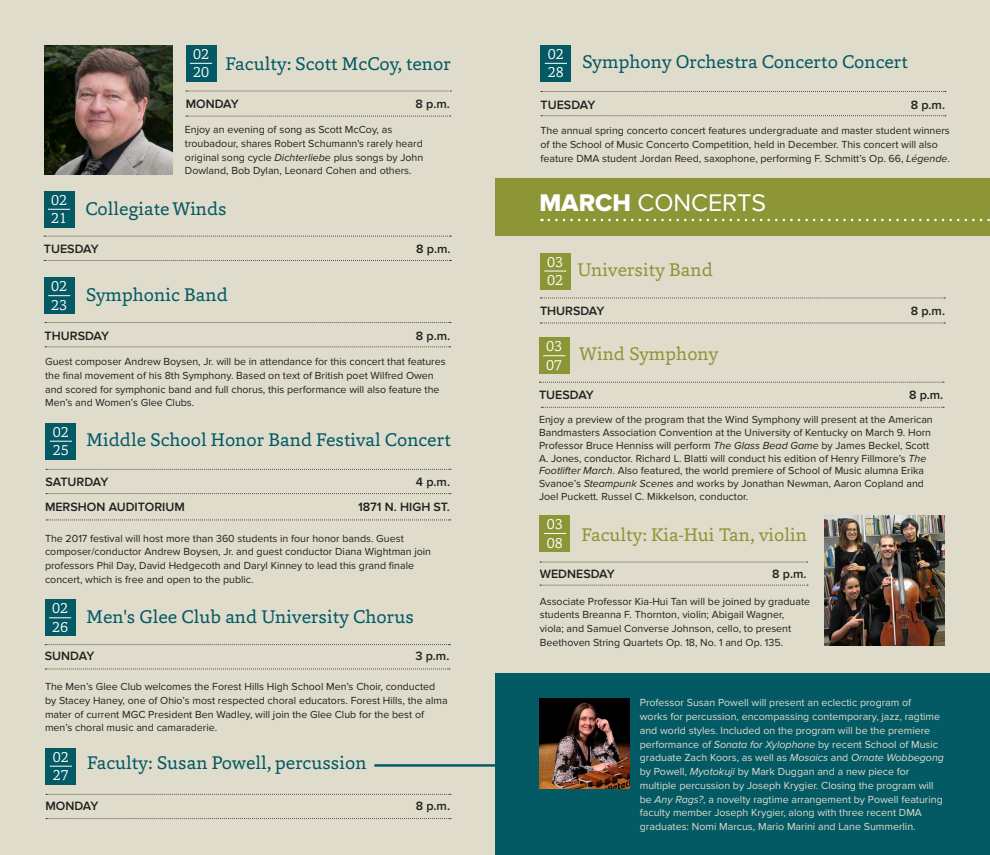
<style>
.page{position:relative;width:990px;height:855px;background:#e0dccb}
.page>*{position:absolute;margin:0;border:0;box-sizing:border-box;transform-origin:0 0}
.t1{font:25px "Proxima Nova";color:#fff}
.t2{font:18.75px "Capita";color:#035a64}
.t3{font:18.75px "Capita";color:#8d9637}
.t4{font:300 15px "Capita";color:#fff}
.t5{font:600 12.5px "Proxima Nova";color:#231f20}
.Note_Level_3{font:10.62px/13.8px "Proxima Nova";color:#231f20}
.t6{font:10.62px/13.8px "Proxima Nova";color:#e0dccb}
.s1{font-style:italic}
.s2{font-family:"Proxima Nova Extrabld"}
</style>
<div class="page">
<div style="left:495px;top:673px;width:495px;height:182px;background:#035a64"></div>
<svg style="left:541px;top:91px;width:405px;height:1px"></svg>
<svg style="left:541px;top:115px;width:405px;height:1px"></svg>
<div style="left:541px;top:45px;width:30px;height:36px;background:#035a64"></div>
<svg style="left:545px;top:63px;width:22px;height:1px"></svg>
<svg style="left:44px;top:236px;width:407px;height:1px"></svg>
<svg style="left:44px;top:260px;width:407px;height:1px"></svg>
<div style="left:44px;top:191px;width:30px;height:36px;background:#035a64"></div>
<svg style="left:48px;top:209px;width:22px;height:1px"></svg>
<svg style="left:45px;top:322px;width:406px;height:1px"></svg>
<svg style="left:45px;top:347px;width:406px;height:1px"></svg>
<div style="left:44px;top:278px;width:30px;height:36px;background:#035a64"></div>
<svg style="left:48px;top:295px;width:22px;height:1px"></svg>
<img style="left:45px;top:45px;width:128px;height:129px">
<svg style="left:186px;top:116px;width:265px;height:1px"></svg>
<svg style="left:186px;top:91px;width:265px;height:1px"></svg>
<div style="left:186px;top:45px;width:30px;height:36px;background:#035a64"></div>
<svg style="left:190px;top:63px;width:22px;height:1px"></svg>
<svg style="left:46px;top:469px;width:405px;height:1px"></svg>
<svg style="left:46px;top:493px;width:405px;height:1px"></svg>
<div style="left:46px;top:423px;width:30px;height:36px;background:#035a64"></div>
<svg style="left:50px;top:441px;width:22px;height:1px"></svg>
<svg style="left:46px;top:520px;width:405px;height:1px"></svg>
<svg style="left:45px;top:644px;width:405px;height:1px"></svg>
<svg style="left:45px;top:669px;width:405px;height:1px"></svg>
<div style="left:45px;top:600px;width:30px;height:36px;background:#035a64"></div>
<svg style="left:49px;top:618px;width:22px;height:1px"></svg>
<svg style="left:46px;top:794px;width:405px;height:1px"></svg>
<svg style="left:46px;top:818px;width:405px;height:1px"></svg>
<div style="left:46px;top:748px;width:30px;height:36px;background:#035a64"></div>
<svg style="left:50px;top:766px;width:22px;height:1px"></svg>
<img style="left:539px;top:698px;width:90px;height:90px">
<div style="left:495px;top:179px;width:495px;height:57px;background:#8d9637"></div>
<svg style="left:542px;top:219px;width:448px;height:2px"></svg>
<svg style="left:540px;top:323px;width:405px;height:1px"></svg>
<svg style="left:540px;top:298px;width:405px;height:1px"></svg>
<div style="left:540px;top:253px;width:30px;height:36px;background:#8d9637"></div>
<svg style="left:544px;top:271px;width:22px;height:1px"></svg>
<svg style="left:541px;top:407px;width:403px;height:1px"></svg>
<svg style="left:539px;top:382px;width:405px;height:1px"></svg>
<div style="left:539px;top:338px;width:31px;height:36px;background:#8d9637"></div>
<svg style="left:543px;top:355px;width:22px;height:1px"></svg>
<div style="left:540px;top:515px;width:30px;height:37px;background:#8d9637"></div>
<svg style="left:544px;top:533px;width:22px;height:1px"></svg>
<svg style="left:540px;top:562px;width:267px;height:1px"></svg>
<svg style="left:540px;top:585px;width:268px;height:1px"></svg>
<img style="left:824px;top:515px;width:121px;height:131px">
<hr style="left:374px;top:764px;width:138px;height:3px;background:#035a64">
<p class="t4" style="left:193px;top:44px;width:18px">02</p>
<p class="t4" style="left:193px;top:62px;width:18px">20</p>
<p class="t2" style="left:226px;top:51px;width:227px">Faculty: Scott McCoy, tenor</p>
<p class="t5" style="left:186px;top:97px;width:54px">MONDAY</p>
<p class="t5" style="left:416px;top:97px;width:36px">8 p.m.</p>
<p class="t4" style="left:51px;top:190px;width:18px">02</p>
<p class="t4" style="left:51px;top:208px;width:18px">21</p>
<p class="Note_Level_3" style="left:185px;top:123px;width:240px">Enjoy an evening of song as Scott McCoy, as troubadour, shares Robert Schumann's rarely heard original song cycle <span class="s1">Dichterliebe</span> plus songs by John Dowland, Bob Dylan, Leonard Cohen and others.</p>
<p class="t2" style="left:86px;top:196px;width:143px">Collegiate Winds</p>
<p class="t5" style="left:44px;top:241px;width:56px">TUESDAY</p>
<p class="t5" style="left:416px;top:241px;width:36px">8 p.m.</p>
<p class="t4" style="left:51px;top:276px;width:18px">02</p>
<p class="t4" style="left:51px;top:295px;width:18px">23</p>
<p class="t2" style="left:86px;top:282px;width:144px">Symphonic Band</p>
<p class="t5" style="left:45px;top:328px;width:66px">THURSDAY</p>
<p class="t5" style="left:416px;top:328px;width:36px">8 p.m.</p>
<p class="Note_Level_3" style="left:45px;top:355px;width:402px">Guest composer Andrew Boysen, Jr. will be in attendance for this concert that features the final movement of his 8th Symphony. Based on text of British poet Wilfred Owen and scored for symphonic band and full chorus, this performance will also feature the Men’s and Women’s Glee Clubs.</p>
<p class="t4" style="left:53px;top:422px;width:18px">02</p>
<p class="t4" style="left:53px;top:440px;width:18px">25</p>
<p class="t2" style="left:87px;top:427px;width:366px">Middle School Honor Band Festival Concert</p>
<p class="t5" style="left:46px;top:475px;width:64px">SATURDAY</p>
<p class="t5" style="left:416px;top:475px;width:36px">4 p.m.</p>
<p class="t5" style="left:45px;top:500px;width:141px">MERSHON AUDITORIUM</p>
<p class="t5" style="left:358px;top:500px;width:93px">1871 N. HIGH ST.</p>
<p class="Note_Level_3" style="left:45px;top:531px;width:388px">The 2017 festival will host more than 360 students in four honor bands. Guest composer/conductor Andrew Boysen, Jr. and guest conductor Diana Wightman join professors Phil Day, David Hedgecoth and Daryl Kinney to lead this grand finale concert, which is free and open to the public.</p>
<p class="t4" style="left:52px;top:598px;width:18px">02</p>
<p class="t4" style="left:52px;top:617px;width:18px">26</p>
<p class="t2" style="left:87px;top:605px;width:329px">Men's Glee Club and University Chorus</p>
<p class="t5" style="left:45px;top:649px;width:51px">SUNDAY</p>
<p class="t5" style="left:415px;top:649px;width:36px">3 p.m.</p>
<p class="Note_Level_3" style="left:45px;top:680px;width:404px">The Men’s Glee Club welcomes the Forest Hills High School Men’s Choir, conducted by Stacey Haney, one of Ohio’s most respected choral educators. Forest Hills, the alma mater of current MGC President Ben Wadley, will join the Glee Club for the best of men’s choral music and camaraderie.</p>
<p class="t4" style="left:53px;top:747px;width:18px">02</p>
<p class="t4" style="left:53px;top:765px;width:18px">27</p>
<p class="t2" style="left:87px;top:750px;width:281px">Faculty: Susan Powell, percussion</p>
<p class="t5" style="left:46px;top:799px;width:54px">MONDAY</p>
<p class="t5" style="left:416px;top:799px;width:36px">8 p.m.</p>
<p class="t4" style="left:548px;top:44px;width:18px">02</p>
<p class="t4" style="left:548px;top:62px;width:18px">28</p>
<p class="t2" style="left:582px;top:50px;width:327px">Symphony Orchestra Concerto Concert</p>
<p class="t5" style="left:541px;top:97px;width:56px">TUESDAY</p>
<p class="t5" style="left:911px;top:97px;width:36px">8 p.m.</p>
<p class="Note_Level_3" style="left:541px;top:124px;width:411px">The annual spring concerto concert features undergraduate and master student winners of the School of Music Concerto Competition, held in December. This concert will also feature DMA student Jordan Reed, saxophone, performing F. Schmitt’s Op. 66, <span class="s1">Légende</span>.</p>
<p class="t1" style="left:539px;top:188px;width:228px"><span class="s2">MARCH</span> CONCERTS</p>
<p class="t4" style="left:547px;top:252px;width:18px">03</p>
<p class="t4" style="left:547px;top:270px;width:18px">02</p>
<p class="t3" style="left:577px;top:257px;width:137px">University Band</p>
<p class="t5" style="left:540px;top:303px;width:66px">THURSDAY</p>
<p class="t5" style="left:911px;top:303px;width:36px">8 p.m.</p>
<p class="t4" style="left:546px;top:336px;width:18px">03</p>
<p class="t4" style="left:546px;top:355px;width:18px">07</p>
<p class="t3" style="left:579px;top:342px;width:141px">Wind Symphony</p>
<p class="t5" style="left:539px;top:388px;width:56px">TUESDAY</p>
<p class="t5" style="left:909px;top:388px;width:36px">8 p.m.</p>
<p class="Note_Level_3" style="left:539px;top:414px;width:395px;line-height:12.8px">Enjoy a preview of the program that the Wind Symphony will present at the American Bandmasters Association Convention at the University of Kentucky on March 9. Horn Professor Bruce Henniss will perform <span class="s1">The Glass Bead Game</span> by James Beckel, Scott A. Jones, conductor. Richard L. Blatti will conduct his edition of Henry Fillmore’s <span class="s1">The Footlifter March</span>. Also featured, the world premiere of School of Music alumna Erika Svanoe’s <span class="s1">Steampunk Scenes</span> and works by Jonathan Newman, Aaron Copland and Joel Puckett. Russel C. Mikkelson, conductor.</p>
<p class="t4" style="left:547px;top:514px;width:18px">03</p>
<p class="t4" style="left:547px;top:533px;width:18px">08</p>
<p class="t3" style="left:581px;top:522px;width:227px">Faculty: Kia-Hui Tan, violin</p>
<p class="t5" style="left:540px;top:567px;width:77px">WEDNESDAY</p>
<p class="t5" style="left:772px;top:567px;width:36px">8 p.m.</p>
<p class="Note_Level_3" style="left:540px;top:594px;width:272px">Associate Professor Kia-Hui Tan will be joined by graduate students Breanna F. Thornton, violin; Abigail Wagner, viola; and Samuel Converse Johnson, cello, to present Beethoven String Quartets Op. 18, No. 1 and Op. 135.</p>
<p class="t6" style="left:640px;top:696px;width:306px">Professor Susan Powell will present an eclectic program of<br>works for percussion, encompassing contemporary, jazz, ragtime and world styles. Included on the program will be the premiere performance of <span class="s1">Sonata for Xylophone</span> by recent School of Music graduate Zach Koors, as well as <span class="s1">Mosaics</span> and <span class="s1">Ornate Wobbegong </span>by Powell, <span class="s1">Myotokuji</span> by Mark Duggan and a new piece for multiple percussion by Joseph Krygier. Closing the program will be <span class="s1">Any Rags?</span>, a novelty ragtime arrangement by Powell featuring faculty member Joseph Krygier, along with three recent DMA graduates: Nomi Marcus, Mario Marini and Lane Summerlin.</p>
</div>
